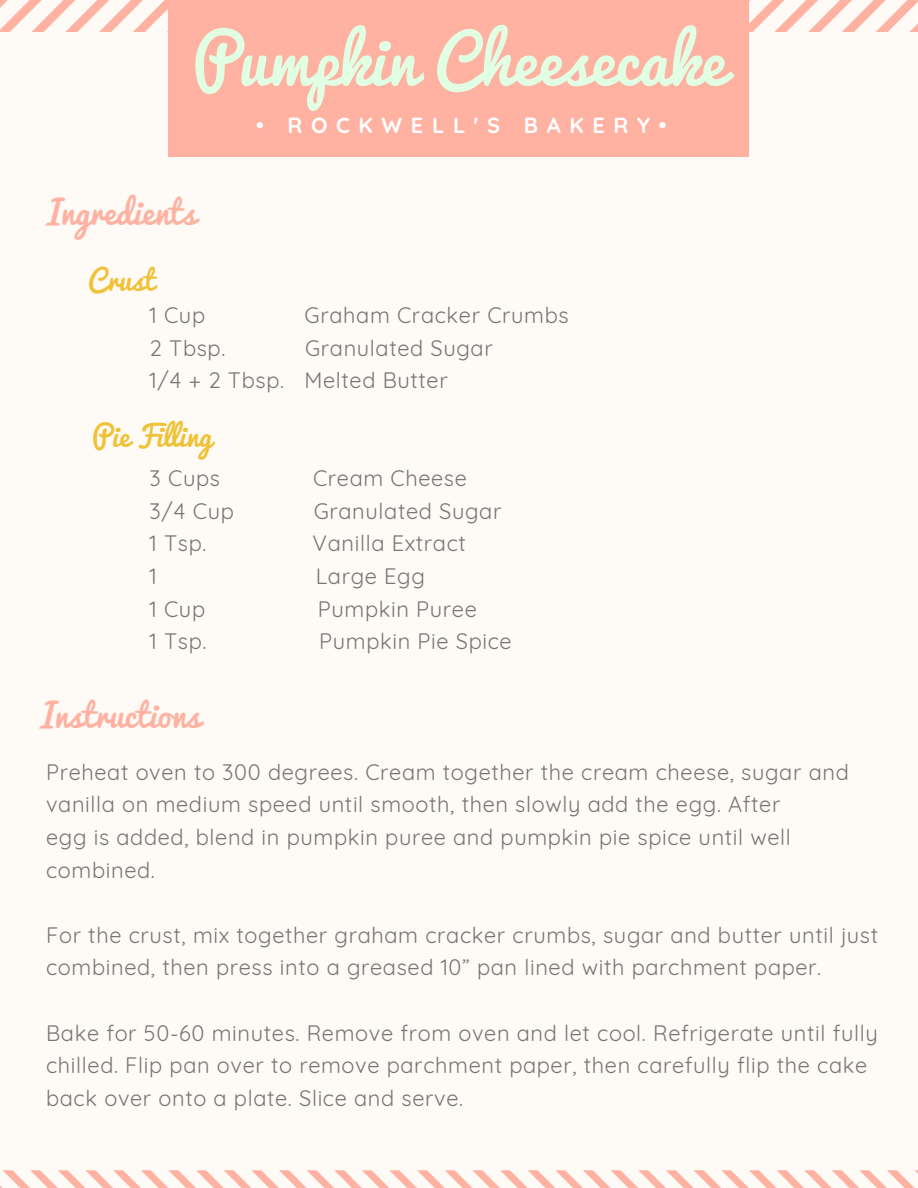
<style>
.page{position:relative;width:918px;height:1188px;background:#fefaf6}
.page>*{position:absolute;margin:0;border:0;box-sizing:border-box;transform-origin:0 0}
.t1{font:65.4px "Pacifico";color:#e1ffe3}
.t2{font:32.7px "Pacifico";color:#ffb2a2}
.t3{font:28.05px "Pacifico";color:#efc237}
.t4{font:21.75px/32.7px "Quicksand";letter-spacing:.03em;color:#767676}
.t5{font:700 21.75px "Quicksand";letter-spacing:.4em;color:#fff}
</style>
<div class="page">
<svg style="left:0;top:0;width:918px;height:32px"></svg>
<div style="left:169px;top:0;width:580px;height:156px;background:#ffb2a2"></div>
<svg style="left:0;top:1170px;width:918px;height:18px"></svg>
<h1 class="t1" style="left:192px;top:25px;width:534px">Pumpkin Cheesecake</h1>
<h2 class="t2" style="left:47px;top:194px;width:151px">Ingredients</h2>
<p class="t3" style="left:88px;top:265px;width:69px">Crust</p>
<p class="t5" style="left:256px;top:111px;width:412px">• ROCKWELL'S BAKERY•</p>
<p class="t4" style="left:150px;top:298px;width:57px">1 Cup</p>
<p class="t4" style="left:305px;top:298px;width:266px">Graham Cracker Crumbs</p>
<p class="t4" style="left:150px;top:331px;width:77px">2 Tbsp.</p>
<p class="t4" style="left:150px;top:331px;width:345px;text-indent:155px">Granulated Sugar<br>1/4 + 2 Tbsp. Melted Butter</p>
<p class="t3" style="left:92px;top:421px;width:121px">Pie Filling</p>
<p class="t4" style="left:150px;top:462px;width:72px">3 Cups</p>
<p class="t4" style="left:313px;top:462px;width:155px">Cream Cheese</p>
<p class="t4" style="left:150px;top:494px;width:86px">3/4 Cup</p>
<p class="t4" style="left:314px;top:494px;width:189px">Granulated Sugar</p>
<p class="t4" style="left:150px;top:527px;width:58px">1 Tsp.</p>
<p class="t4" style="left:313px;top:527px;width:155px">Vanilla Extract</p>
<p class="t4" style="left:150px;top:559px;width:9px">1</p>
<p class="t4" style="left:316px;top:559px;width:111px">Large Egg</p>
<p class="t4" style="left:150px;top:592px;width:57px">1 Cup</p>
<p class="t4" style="left:318px;top:592px;width:160px">Pumpkin Puree</p>
<p class="t4" style="left:150px;top:625px;width:58px">1 Tsp.</p>
<p class="t4" style="left:319px;top:625px;width:194px">Pumpkin Pie Spice</p>
<h2 class="t2" style="left:40px;top:697px;width:161px">Instructions</h2>
<p class="t4" style="left:46px;top:755px;width:804px">Preheat oven to 300 degrees. Cream together the cream cheese, sugar and vanilla on medium speed until smooth, then slowly add the egg. After<br>egg is added, blend in pumpkin puree and pumpkin pie spice until well combined.</p>
<p class="t4" style="left:46px;top:918px;width:834px">For the crust, mix together graham cracker crumbs, sugar and butter until just combined, then press into a greased 10” pan lined with parchment paper.</p>
<p class="t4" style="left:46px;top:1016px;width:833px">Bake for 50-60 minutes. Remove from oven and let cool. Refrigerate until fully chilled. Flip pan over to remove parchment paper, then carefully flip the cake back over onto a plate. Slice and serve.</p>
</div>
